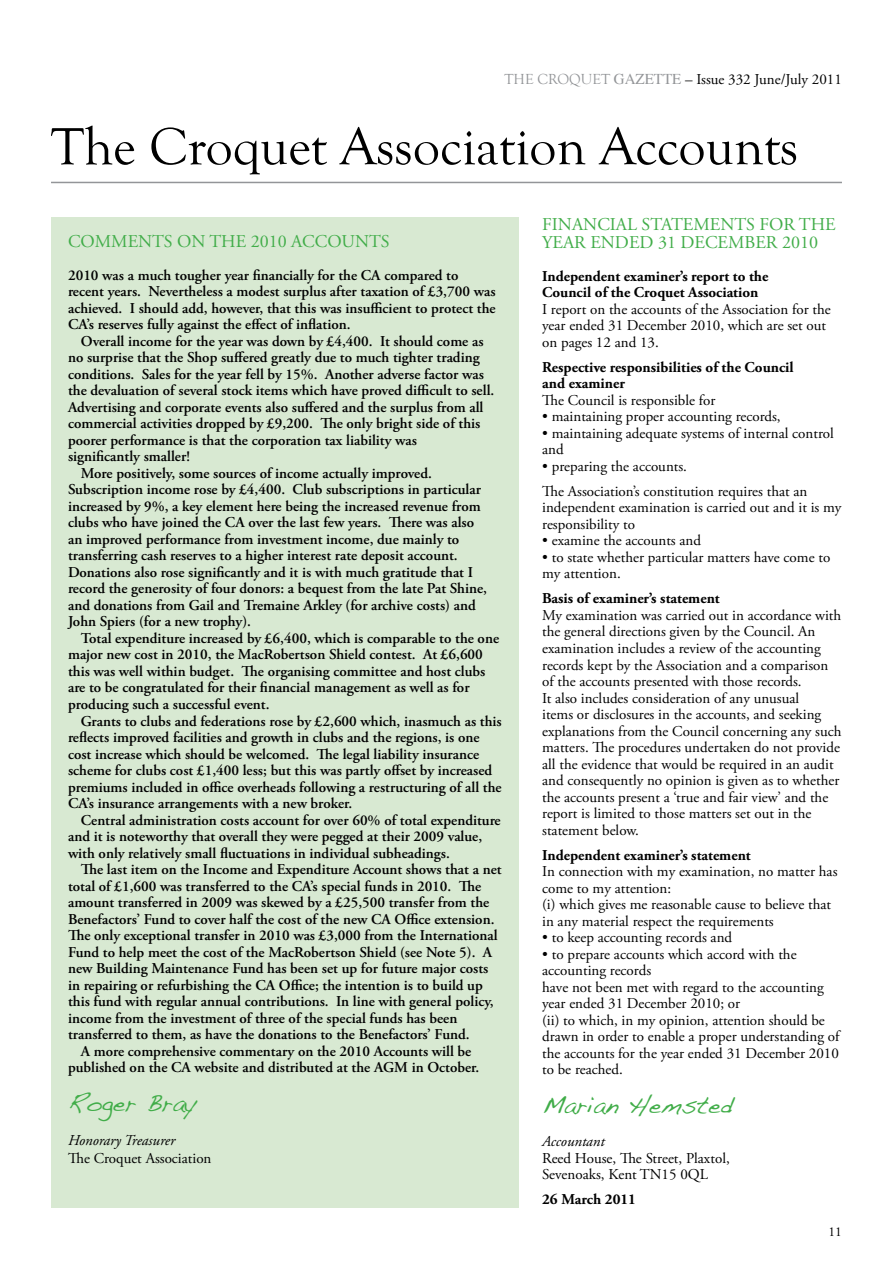
<style>
.page{position:relative;width:893px;height:1263px;background:#fff}
.page>*{position:absolute;margin:0;border:0;box-sizing:border-box;transform-origin:0 0}
.t1{font:54px "Goudy Old Style T";color:#000}
.t2{font:24.75px "Handwriting Dakota";color:#41ad49}
.t3{font:18px/18px "Adobe Garamond Pro";color:#41ad49}
.t4{font:600 15px/16.5px "Adobe Garamond Pro";color:#000}
.t5{font:15px/16.5px "Adobe Garamond Pro";color:#000}
.t6{font:700 15px/16.5px "Adobe Garamond Pro";color:#000}
.t7{font:italic 15px "Adobe Garamond Pro";color:#000}
.t8{font:13.5px "Adobe Garamond Pro";color:#000}
.s1{font-family:"Goudy Old Style T";color:#939598}
.s2{font-family:"Times";color:#939598}
</style>
<div class="page">
<div style="left:51px;top:217px;width:468px;height:991px;background:#d8e9d2"></div>
<hr style="left:51px;top:182px;width:791px;height:1px;background:#939598">
<p class="t5" style="left:504px;top:72px;width:339px"><span class="s1">THE CROQUET</span> <span class="s2">GAZETTE</span> – Issue 332 June/July 2011</p>
<h1 class="t1" style="left:51px;top:117px;width:749px">The Croquet Association Accounts</h1>
<p class="t3" style="left:68px;top:233px;width:312px">COMMENTS ON THE 2010 ACCOUNTS</p>
<p class="t4" style="left:68px;top:267px;width:429px">2010 was a much tougher year financially for the CA compared to recent years. Nevertheless a modest surplus after taxation of £3,700 was achieved. I should add, however, that this was insufficient to protect the CA’s reserves fully against the effect of inflation.</p>
<p class="t4" style="left:81px;top:333px;width:404px">Overall income for the year was down by £4,400. It should come as</p>
<p class="t4" style="left:68px;top:350px;width:413px">no surprise that the Shop suffered greatly due to much tighter trading</p>
<p class="t4" style="left:68px;top:366px;width:417px">conditions. Sales for the year fell by 15%. Another adverse factor was</p>
<p class="t4" style="left:68px;top:383px;width:428px">the devaluation of several stock items which have proved difficult to sell.</p>
<p class="t4" style="left:68px;top:399px;width:417px">Advertising and corporate events also suffered and the surplus from all</p>
<p class="t4" style="left:68px;top:416px;width:414px">commercial activities dropped by £9,200. The only bright side of this</p>
<p class="t4" style="left:68px;top:432px;width:350px">poorer performance is that the corporation tax liability was</p>
<p class="t4" style="left:68px;top:449px;width:124px">significantly smaller!</p>
<p class="t4" style="left:81px;top:465px;width:353px">More positively, some sources of income actually improved.</p>
<p class="t4" style="left:68px;top:482px;width:414px">Subscription income rose by £4,400. Club subscriptions in particular</p>
<p class="t4" style="left:68px;top:498px;width:414px">increased by 9%, a key element here being the increased revenue from</p>
<p class="t4" style="left:68px;top:515px;width:408px">clubs who have joined the CA over the last few years. There was also</p>
<p class="t4" style="left:68px;top:531px;width:393px">an improved performance from investment income, due mainly to</p>
<p class="t4" style="left:68px;top:548px;width:391px">transferring cash reserves to a higher interest rate deposit account.</p>
<p class="t4" style="left:68px;top:564px;width:407px">Donations also rose significantly and it is with much gratitude that I</p>
<p class="t4" style="left:68px;top:581px;width:420px">record the generosity of four donors: a bequest from the late Pat Shine,</p>
<p class="t4" style="left:68px;top:597px;width:409px">and donations from Gail and Tremaine Arkley (for archive costs) and</p>
<p class="t4" style="left:68px;top:614px;width:184px">John Spiers (for a new trophy).</p>
<p class="t4" style="left:81px;top:630px;width:420px">Total expenditure increased by £6,400, which is comparable to the one</p>
<p class="t4" style="left:68px;top:647px;width:416px">major new cost in 2010, the MacRobertson Shield contest. At £6,600</p>
<p class="t4" style="left:68px;top:663px;width:419px">this was well within budget. The organising committee and host clubs</p>
<p class="t4" style="left:68px;top:680px;width:403px">are to be congratulated for their financial management as well as for</p>
<p class="t4" style="left:68px;top:696px;width:203px">producing such a successful event.</p>
<p class="t4" style="left:81px;top:713px;width:422px">Grants to clubs and federations rose by £2,600 which, inasmuch as this</p>
<p class="t4" style="left:68px;top:729px;width:413px">reflects improved facilities and growth in clubs and the regions, is one</p>
<p class="t4" style="left:68px;top:746px;width:413px">cost increase which should be welcomed. The legal liability insurance</p>
<p class="t4" style="left:68px;top:762px;width:426px">scheme for clubs cost £1,400 less; but this was partly offset by increased</p>
<p class="t4" style="left:68px;top:779px;width:435px">premiums included in office overheads following a restructuring of all the</p>
<p class="t4" style="left:68px;top:795px;width:286px">CA’s insurance arrangements with a new broker.</p>
<p class="t4" style="left:81px;top:812px;width:421px">Central administration costs account for over 60% of total expenditure</p>
<p class="t4" style="left:68px;top:828px;width:416px">and it is noteworthy that overall they were pegged at their 2009 value,</p>
<p class="t4" style="left:68px;top:845px;width:383px">with only relatively small fluctuations in individual subheadings.</p>
<p class="t4" style="left:81px;top:861px;width:422px">The last item on the Income and Expenditure Account shows that a net</p>
<p class="t4" style="left:68px;top:878px;width:415px">total of £1,600 was transferred to the CA’s special funds in 2010. The</p>
<p class="t4" style="left:68px;top:894px;width:423px">amount transferred in 2009 was skewed by a £25,500 transfer from the</p>
<p class="t4" style="left:68px;top:911px;width:428px">Benefactors’ Fund to cover half the cost of the new CA Office extension.</p>
<p class="t4" style="left:68px;top:927px;width:431px">The only exceptional transfer in 2010 was £3,000 from the International</p>
<p class="t4" style="left:68px;top:944px;width:426px">Fund to help meet the cost of the MacRobertson Shield (see Note 5). A</p>
<p class="t4" style="left:68px;top:960px;width:422px">new Building Maintenance Fund has been set up for future major costs</p>
<p class="t4" style="left:68px;top:977px;width:416px">in repairing or refurbishing the CA Office; the intention is to build up</p>
<p class="t4" style="left:68px;top:993px;width:427px">this fund with regular annual contributions. In line with general policy,</p>
<p class="t4" style="left:68px;top:1010px;width:391px">income from the investment of three of the special funds has been</p>
<p class="t4" style="left:68px;top:1026px;width:403px">transferred to them, as have the donations to the Benefactors’ Fund.</p>
<p class="t4" style="left:81px;top:1043px;width:392px">A more comprehensive commentary on the 2010 Accounts will be</p>
<p class="t4" style="left:68px;top:1059px;width:413px">published on the CA website and distributed at the AGM in October.</p>
<h2 class="t2" style="left:68px;top:1088px;width:130px">Roger Bray</h2>
<p class="t7" style="left:68px;top:1131px;width:109px">Honorary Treasurer</p>
<p class="t5" style="left:68px;top:1150px;width:145px">The Croquet Association</p>
<p class="t3" style="left:542px;top:216px;width:294px">FINANCIAL STATEMENTS FOR THE<br>YEAR ENDED 31 DECEMBER 2010</p>
<p class="t6" style="left:542px;top:268px;width:228px">Independent examiner’s report to the<br>Council of the Croquet Association</p>
<p class="t5" style="left:542px;top:301px;width:290px">I report on the accounts of the Association for the year ended 31 December 2010, which are set out on pages 12 and 13.</p>
<p class="t6" style="left:542px;top:359px;width:253px">Respective responsibilities of the Council and examiner</p>
<p class="t5" style="left:542px;top:392px;width:175px">The Council is responsible for</p>
<p class="t5" style="left:542px;top:409px;width:240px">• maintaining proper accounting records,</p>
<p class="t5" style="left:542px;top:425px;width:293px">• maintaining adequate systems of internal control and</p>
<p class="t5" style="left:542px;top:454px;width:267px;line-height:25px">• preparing the accounts.<br>The Association’s constitution requires that an</p>
<p class="t5" style="left:542px;top:500px;width:301px">independent examination is carried out and it is my responsibility to</p>
<p class="t5" style="left:542px;top:533px;width:160px">• examine the accounts and</p>
<p class="t5" style="left:542px;top:549px;width:290px">• to state whether particular matters have come to my attention.</p>
<p class="t6" style="left:542px;top:591px;width:179px">Basis of examiner’s statement</p>
<p class="t5" style="left:542px;top:607px;width:301px">My examination was carried out in accordance with the general directions given by the Council. An examination includes a review of the accounting records kept by the Association and a comparison of the accounts presented with those records.<br>It also includes consideration of any unusual<br>items or disclosures in the accounts, and seeking explanations from the Council concerning any such matters. The procedures undertaken do not provide all the evidence that would be required in an audit and consequently no opinion is given as to whether the accounts present a ‘true and fair view’ and the report is limited to those matters set out in the statement below.</p>
<p class="t6" style="left:542px;top:847px;width:210px">Independent examiner’s statement</p>
<p class="t5" style="left:542px;top:863px;width:297px">In connection with my examination, no matter has come to my attention:<br>(i) which gives me reasonable cause to believe that in any material respect the requirements</p>
<p class="t5" style="left:542px;top:929px;width:191px">• to keep accounting records and</p>
<p class="t5" style="left:542px;top:946px;width:299px">• to prepare accounts which accord with the accounting records<br>have not been met with regard to the accounting year ended 31 December 2010; or<br>(ii) to which, in my opinion, attention should be drawn in order to enable a proper understanding of the accounts for the year ended 31 December 2010 to be reached.</p>
<h2 class="t2" style="left:542px;top:1090px;width:193px">Marian Hemsted</h2>
<p class="t7" style="left:542px;top:1132px;width:64px">Accountant</p>
<p class="t5" style="left:542px;top:1150px;width:189px">Reed House, The Street, Plaxtol,<br>Sevenoaks, Kent TN15 0QL</p>
<p class="t6" style="left:542px;top:1191px;width:95px">26 March 2011</p>
<p class="t8" style="left:828px;top:1223px;width:15px">11</p>
</div>
